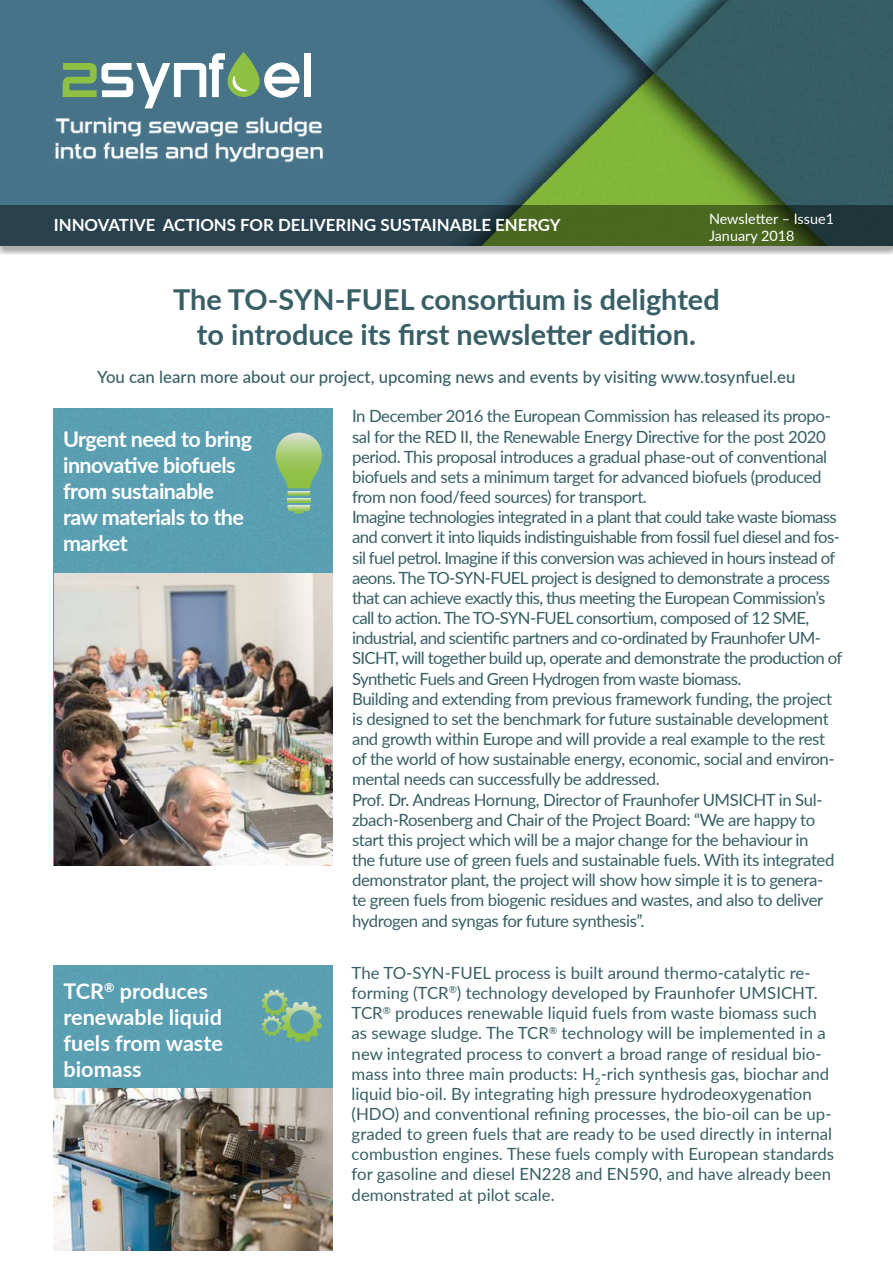
<style>
.page{position:relative;width:893px;height:1263px;background:#fff}
.page>*{position:absolute;margin:0;border:0;box-sizing:border-box;transform-origin:0 0}
.t1{font:700 28.8px/34.5px "Lato";color:#385f66;text-align:center}
.t2{font:700 21.6px/26px "Lato";letter-spacing:-.025em;color:#fff}
.t3{font:700 21.6px/26px "Lato";color:#fff}
.t4{font:16.8px/20.1px "Lato";letter-spacing:-.025em;color:#365f65}
.t5{font:16.8px/20.1px "Lato";color:#365f65}
.t6{font:500 16.8px "Lato";color:#385f66}
.t7{font:700 16.8px "Lato";color:#fff}
.t8{font:14.4px/17.2px "Lato";color:#fff}
</style>
<div class="page">
<img style="left:0;top:0;width:893px;height:197px">
<div style="left:304px;top:53px;width:7px;height:44px;background:#fff"></div>
<svg style="left:63px;top:52px;width:236px;height:52px"></svg>
<img style="left:45px;top:104px;width:286px;height:60px">
<div style="left:54px;top:409px;width:278px;height:457px;background:#5a9fb2"></div>
<img style="left:54px;top:573px;width:278px;height:292px">
<svg style="left:287px;top:498px;width:23px;height:4px"></svg>
<svg style="left:276px;top:433px;width:46px;height:63px;background:#90bf82"></svg>
<svg style="left:287px;top:505px;width:23px;height:8px"></svg>
<div style="left:54px;top:965px;width:278px;height:123px;background:#5a9fb2"></div>
<img style="left:54px;top:1088px;width:278px;height:162px">
<svg style="left:261px;top:990px;width:61px;height:52px;background:#75af9a"></svg>
<div style="left:0;top:197px;width:893px;height:55px;background:#fff;opacity:.75"></div>
<div style="left:0;top:199px;width:893px;height:56px;background:#000;opacity:.75"></div>
<svg style="left:0;top:205px;width:893px;height:41px;background:#314b3a"></svg>
<p class="t7" style="left:54px;top:213px;width:508px">INNOVATIVE ACTIONS FOR DELIVERING SUSTAINABLE ENERGY</p>
<p class="t8" style="left:709px;top:209px;width:127px">Newsletter – Issue1<br>January 2018</p>
<h1 class="t1" style="left:173px;top:281px;width:548px">The TO-SYN-FUEL consortium is delighted to introduce its first newsletter edition.</h1>
<p class="t6" style="left:97px;top:365px;width:700px">You can learn more about our project, upcoming news and events by visiting www.tosynfuel.eu</p>
<p class="t2" style="left:63px;top:425px;width:191px">Urgent need to bring innovative biofuels from sustainable raw materials to the market</p>
<p class="t3" style="left:64px;top:977px;width:161px">TCR<sup>®</sup> produces renewable liquid fuels from waste biomass</p>
<p class="t4" style="left:352px;top:406px;width:492px">In December 2016 the European Commission has released its propo&shy;sal for the RED II, the Renewable Energy Directive for the post 2020 period. This proposal introduces a gradual phase-out of conventional biofuels and sets a minimum target for advanced biofuels (produced from non food/feed sources) for transport.<br>Imagine technologies integrated in a plant that could take waste biomass and convert it into liquids indistinguishable from fossil fuel diesel and fos&shy;sil fuel petrol. Imagine if this conversion was achieved in hours instead of aeons. The TO-SYN-FUEL project is designed to demonstrate a process that can achieve exactly this, thus meeting the European Commission’s call to action. The TO-SYN-FUEL consortium, composed of 12 SME, industrial, and scientific partners and co-ordinated by Fraunhofer UM-SICHT, will together build up, operate and demonstrate the production of Synthetic Fuels and Green Hydrogen from waste biomass.<br>Building and extending from previous framework funding, the project is designed to set the benchmark for future sustainable development and growth within Europe and will provide a real example to the rest of the world of how sustainable energy, economic, social and environ&shy;mental needs can successfully be addressed.<br>Prof. Dr. Andreas Hornung, Director of Fraunhofer UMSICHT in Sul&shy;zbach-Rosenberg and Chair of the Project Board: “We are happy to start this project which will be a major change for the behaviour in<br>the future use of green fuels and sustainable fuels. With its integrated demonstrator plant, the project will show how simple it is to genera-<br>te green fuels from biogenic residues and wastes, and also to deliver hydrogen and syngas for future synthesis”.</p>
<p class="t5" style="left:352px;top:962px;width:484px">The TO-SYN-FUEL process is built around thermo-catalytic re&shy;forming (TCR<sup>®</sup>) technology developed by Fraunhofer UMSICHT.<br>TCR<sup>®</sup> produces renewable liquid fuels from waste biomass such as sewage sludge. The TCR<sup>®</sup> technology will be implemented in a new integrated process to convert a broad range of residual bio&shy;mass into three main products: H<sub>2</sub>-rich synthesis gas, biochar and liquid bio-oil. By integrating high pressure hydrodeoxygenation (HDO) and conventional refining processes, the bio-oil can be up&shy;graded to green fuels that are ready to be used directly in internal combustion engines. These fuels comply with European standards for gasoline and diesel EN228 and EN590, and have already been demonstrated at pilot scale.</p>
</div>
